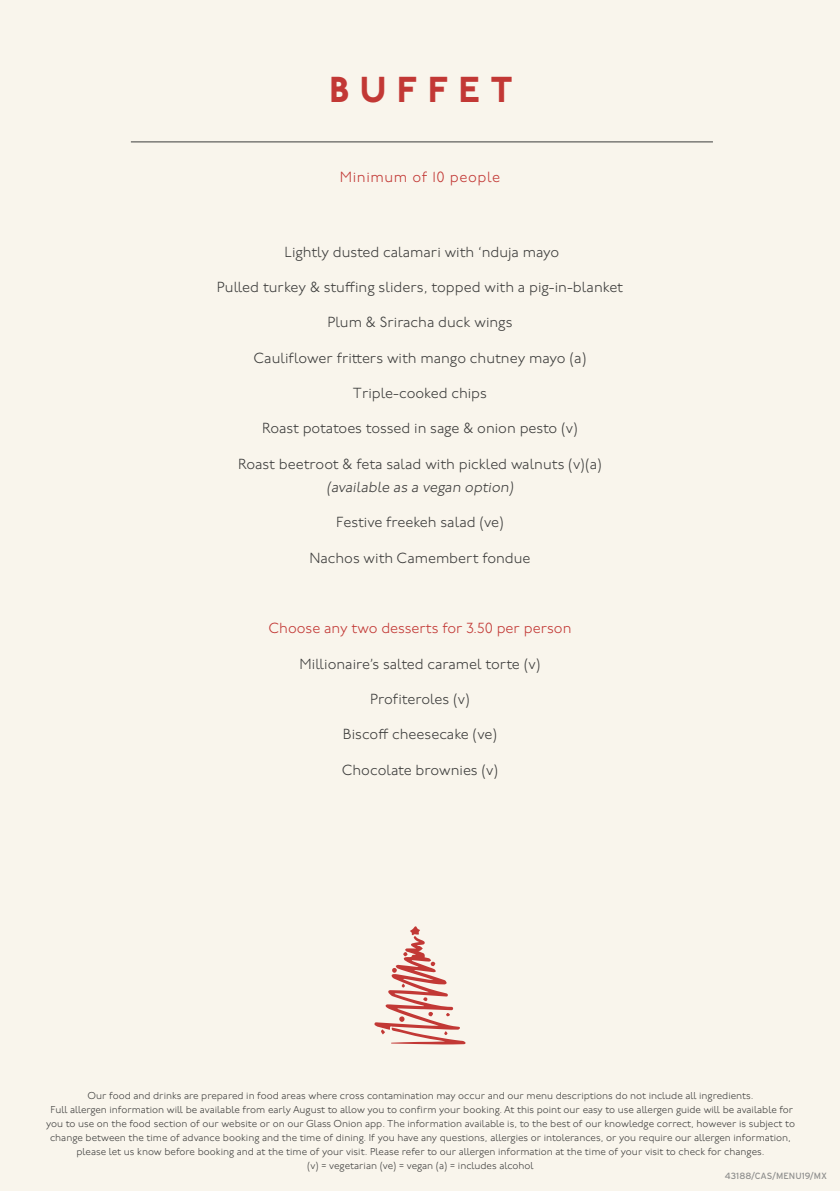
<style>
.page{position:relative;width:840px;height:1191px;background:#fff}
.page>*{position:absolute;margin:0;border:0;box-sizing:border-box;transform-origin:0 0}
.t1{font:800 36px "P22 Underground Pro";letter-spacing:.295em;color:#c23835}
.t2{font:300 14.8px "P22 Underground Pro";letter-spacing:.04em;color:#c23835}
.t3{font:300 14.6px/23.4px "P22 Underground Pro";color:#3c3c3b;text-align:center}
.t4{font:300 14.6px "P22 Underground Pro";color:#c23835}
.t5{font:300 10px/14px "P22 Underground Pro";color:#3c3c3b;text-align:center}
.t6{font:9px "Interstate";color:#8f8f8e}
.s1{font-size:14.8px}
</style>
<div class="page">
<div style="left:0;top:0;width:839px;height:1191px;background:#f9f5ec"></div>
<svg style="left:374px;top:926px;width:91px;height:118px"></svg>
<hr style="left:131px;top:142px;width:581px;height:1px;background:#3c3c3b">
<h1 class="t1" style="left:329px;top:62px;width:185px">BUFFET</h1>
<h2 class="t2" style="left:339px;top:166px;width:162px">Minimum of 10 people</h2>
<h3 class="t3" style="left:284px;top:239px;width:276px">Lightly dusted calamari with ‘nduja mayo</h3>
<h3 class="t3" style="left:217px;top:275px;width:407px">Pulled turkey &amp; stuffing sliders, topped with a pig-in-blanket</h3>
<h3 class="t3" style="left:327px;top:310px;width:186px">Plum &amp; Sriracha duck wings</h3>
<h3 class="t3" style="left:253px;top:345px;width:334px">Cauliflower fritters with mango chutney mayo <span class="s1">(a)</span></h3>
<h3 class="t3" style="left:353px;top:381px;width:135px">Triple-cooked chips</h3>
<h3 class="t3" style="left:262px;top:416px;width:317px">Roast potatoes tossed in sage &amp; onion pesto (v)</h3>
<h3 class="t3" style="left:238px;top:451px;width:365px">Roast beetroot &amp; feta salad with pickled walnuts (v)(a) (available as a vegan option)</h3>
<h3 class="t3" style="left:336px;top:510px;width:169px">Festive freekeh salad (ve)</h3>
<h3 class="t3" style="left:309px;top:545px;width:222px">Nachos with Camembert fondue</h3>
<h3 class="t4" style="left:268px;top:618px;width:304px">Choose any two desserts for 3.50 per person</h3>
<h3 class="t3" style="left:299px;top:651px;width:242px">Millionaire’s salted caramel torte (v)</h3>
<h3 class="t3" style="left:370px;top:687px;width:101px">Profiteroles (v)</h3>
<h3 class="t3" style="left:343px;top:722px;width:155px">Biscoff cheesecake (ve)</h3>
<h3 class="t3" style="left:341px;top:757px;width:158px">Chocolate brownies (v)</h3>
<p class="t5" style="left:46px;top:1088px;width:750px">Our food and drinks are prepared in food areas where cross contamination may occur and our menu descriptions do not include all ingredients.<br>Full allergen information will be available from early August to allow you to confirm your booking. At this point our easy to use allergen guide will be available for you to use on the food section of our website or on our Glass Onion app. The information available is, to the best of our knowledge correct, however is subject to change between the time of advance booking and the time of dining. If you have any questions, allergies or intolerances, or you require our allergen information, please let us know before booking and at the time of your visit. Please refer to our allergen information at the time of your visit to check for changes.<br>(v) = vegetarian (ve) = vegan (a) = includes alcohol</p>
<p class="t6" style="left:724px;top:1171px;width:104px">43188/CAS/MENU19/MX</p>
</div>
